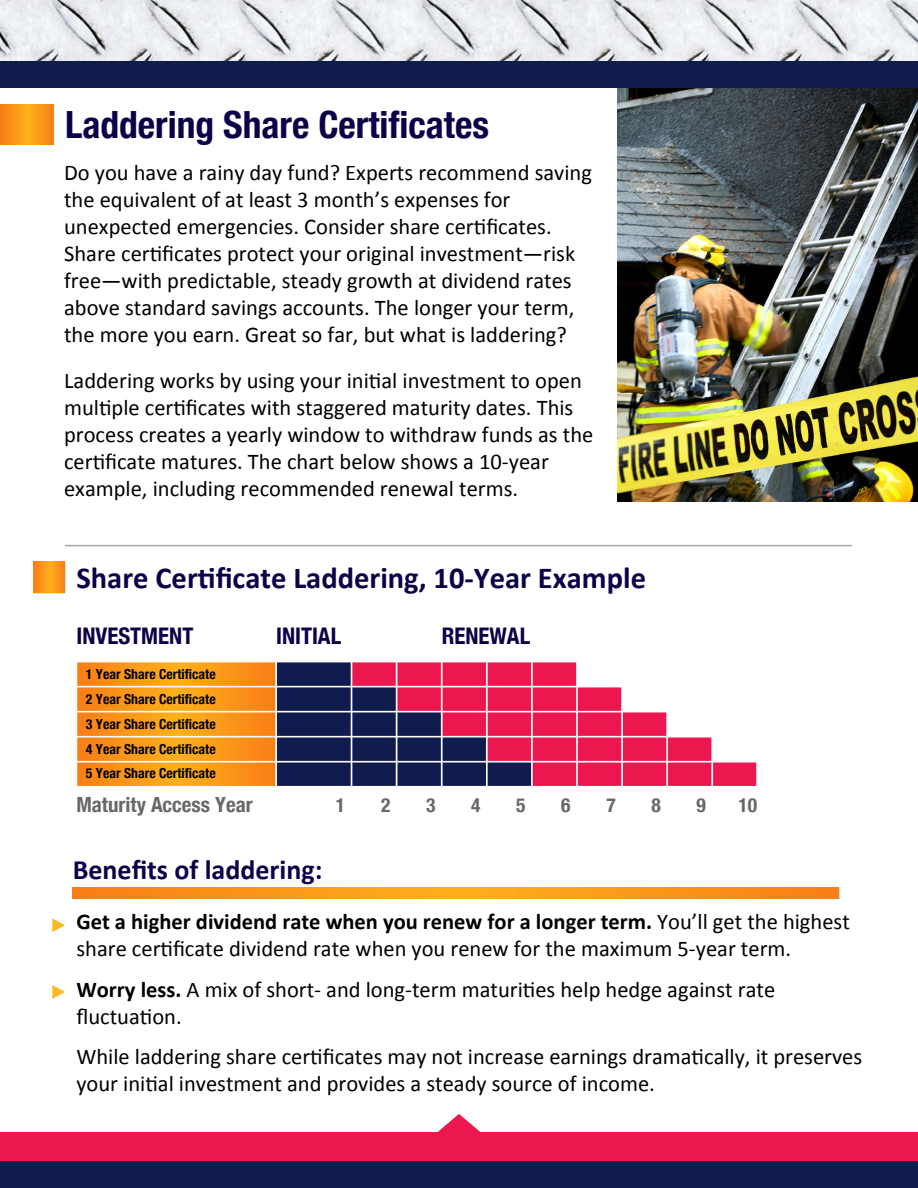
<style>
.page{position:relative;width:918px;height:1188px;background:#fff}
.page>*{position:absolute;margin:0;border:0;box-sizing:border-box;transform-origin:0 0}
.t1{font:700 condensed 37.5px "Helvetica Neue";color:#0e0048}
.t2{font:700 30.6px "Calibri";color:#0e0048}
.t3{font:700 28.05px "Calibri";color:#0e0048}
.t4{font:700 condensed 22.95px "Helvetica Neue";color:#0e0048}
.t5{font:22.5px/27px "Calibri";color:#000}
.t6{font:700 condensed 20.85px "Helvetica Neue";color:#686868}
.t7{font:700 condensed 19.5px "Helvetica Neue";color:#686868}
.t8{font:700 condensed 13.8px/25.2px "Helvetica Neue";color:#000;text-align:justify}
.s1{font-weight:700}
</style>
<div class="page">
<img style="left:617px;top:88px;width:301px;height:413px">
<img style="left:0;top:0;width:918px;height:62px">
<div style="left:0;top:62px;width:918px;height:26px;background:#111c4e"></div>
<div style="left:0;top:1132px;width:918px;height:56px;background:#ed174f"></div>
<svg style="left:438px;top:1114px;width:42px;height:18px"></svg>
<div style="left:0;top:1161px;width:918px;height:27px;background:#111c4e"></div>
<svg style="left:0;top:104px;width:54px;height:41px;background:#fb9618"></svg>
<svg style="left:33px;top:561px;width:32px;height:32px"></svg>
<svg style="left:73px;top:888px;width:766px;height:11px;background:#fb9618"></svg>
<svg style="left:52px;top:918px;width:13px;height:14px"></svg>
<svg style="left:52px;top:985px;width:13px;height:14px"></svg>
<hr style="left:65px;top:545px;width:787px;height:1px;background:#000">
<div style="left:276px;top:762px;width:481px;height:24px;background:#ed174f"></div>
<div style="left:276px;top:737px;width:436px;height:25px;background:#ed174f"></div>
<div style="left:276px;top:712px;width:391px;height:25px;background:#ed174f"></div>
<div style="left:276px;top:687px;width:346px;height:25px;background:#ed174f"></div>
<div style="left:276px;top:662px;width:301px;height:25px;background:#ed174f"></div>
<div style="left:276px;top:762px;width:256px;height:24px;background:#111c4e"></div>
<div style="left:276px;top:737px;width:211px;height:25px;background:#111c4e"></div>
<div style="left:276px;top:712px;width:166px;height:25px;background:#111c4e"></div>
<div style="left:276px;top:687px;width:121px;height:25px;background:#111c4e"></div>
<div style="left:276px;top:662px;width:76px;height:25px;background:#111c4e"></div>
<svg style="left:79px;top:664px;width:196px;height:121px;background:#fb991c"></svg>
<div style="left:76px;top:661px;width:682px;height:127px;border:2px solid #fff"></div>
<hr style="left:757px;top:662px;width:1px;height:125px;background:#fff">
<hr style="left:711px;top:662px;width:2px;height:125px;background:#fff">
<hr style="left:666px;top:662px;width:2px;height:125px;background:#fff">
<hr style="left:621px;top:662px;width:2px;height:125px;background:#fff">
<hr style="left:576px;top:662px;width:2px;height:125px;background:#fff">
<hr style="left:531px;top:662px;width:2px;height:125px;background:#fff">
<hr style="left:486px;top:662px;width:2px;height:125px;background:#fff">
<hr style="left:441px;top:662px;width:2px;height:125px;background:#fff">
<hr style="left:396px;top:662px;width:1px;height:125px;background:#fff">
<hr style="left:351px;top:662px;width:1px;height:125px;background:#fff">
<hr style="left:275px;top:662px;width:2px;height:125px;background:#fff">
<hr style="left:76px;top:686px;width:681px;height:1px;background:#fff">
<hr style="left:76px;top:711px;width:681px;height:1px;background:#fff">
<hr style="left:76px;top:736px;width:681px;height:1px;background:#fff">
<hr style="left:76px;top:761px;width:681px;height:2px;background:#fff">
<h1 class="t1" style="left:65px;top:94px;width:426px">Laddering Share Certificates</h1>
<p class="t5" style="left:64px;top:159px;width:529px">Do you have a rainy day fund? Experts recommend saving the equivalent of at least 3 month’s expenses for unexpected emergencies. Consider share certificates.<br>Share certificates protect your original investment—risk free—with predictable, steady growth at dividend rates above standard savings accounts. The longer your term, the more you earn. Great so far, but what is laddering?</p>
<p class="t5" style="left:64px;top:367px;width:531px">Laddering works by using your initial investment to open multiple certificates with staggered maturity dates. This process creates a yearly window to withdraw funds as the certificate matures. The chart below shows a 10-year example, including recommended renewal terms.</p>
<h2 class="t2" style="left:76px;top:559px;width:571px">Share Certificate Laddering, 10-Year Example</h2>
<p class="t4" style="left:76px;top:616px;width:118px">INVESTMENT</p>
<p class="t4" style="left:276px;top:616px;width:67px">INITIAL</p>
<p class="t4" style="left:442px;top:616px;width:90px">RENEWAL</p>
<p class="t8" style="left:86px;top:660px;width:131px">1 Year Share Certificate 2 Year Share Certificate 3 Year Share Certificate 4 Year Share Certificate</p>
<p class="t8" style="left:86px;top:759px;width:131px">5 Year Share Certificate</p>
<p class="t6" style="left:76px;top:787px;width:178px">Maturity Access Year</p>
<p class="t7" style="left:336px;top:789px;width:11px">1</p>
<p class="t7" style="left:381px;top:789px;width:11px">2</p>
<p class="t7" style="left:426px;top:789px;width:11px">3</p>
<p class="t7" style="left:471px;top:789px;width:11px">4</p>
<p class="t7" style="left:516px;top:789px;width:11px">5</p>
<p class="t7" style="left:561px;top:789px;width:11px">6</p>
<p class="t7" style="left:606px;top:789px;width:11px">7</p>
<p class="t7" style="left:651px;top:789px;width:11px">8</p>
<p class="t7" style="left:697px;top:789px;width:11px">9</p>
<p class="t7" style="left:739px;top:789px;width:20px">10</p>
<p class="t3" style="left:73px;top:852px;width:251px">Benefits of laddering:</p>
<p class="t5" style="left:76px;top:908px;width:775px"><span class="s1">Get a higher dividend rate when you renew for a longer term.</span> You’ll get the highest share certificate dividend rate when you renew for the maximum 5-year term.</p>
<p class="t5" style="left:76px;top:976px;width:700px"><span class="s1">Worry less.</span> A mix of short- and long-term maturities help hedge against rate fluctuation.</p>
<p class="t5" style="left:76px;top:1043px;width:787px">While laddering share certificates may not increase earnings dramatically, it preserves your initial investment and provides a steady source of income.</p>
</div>
